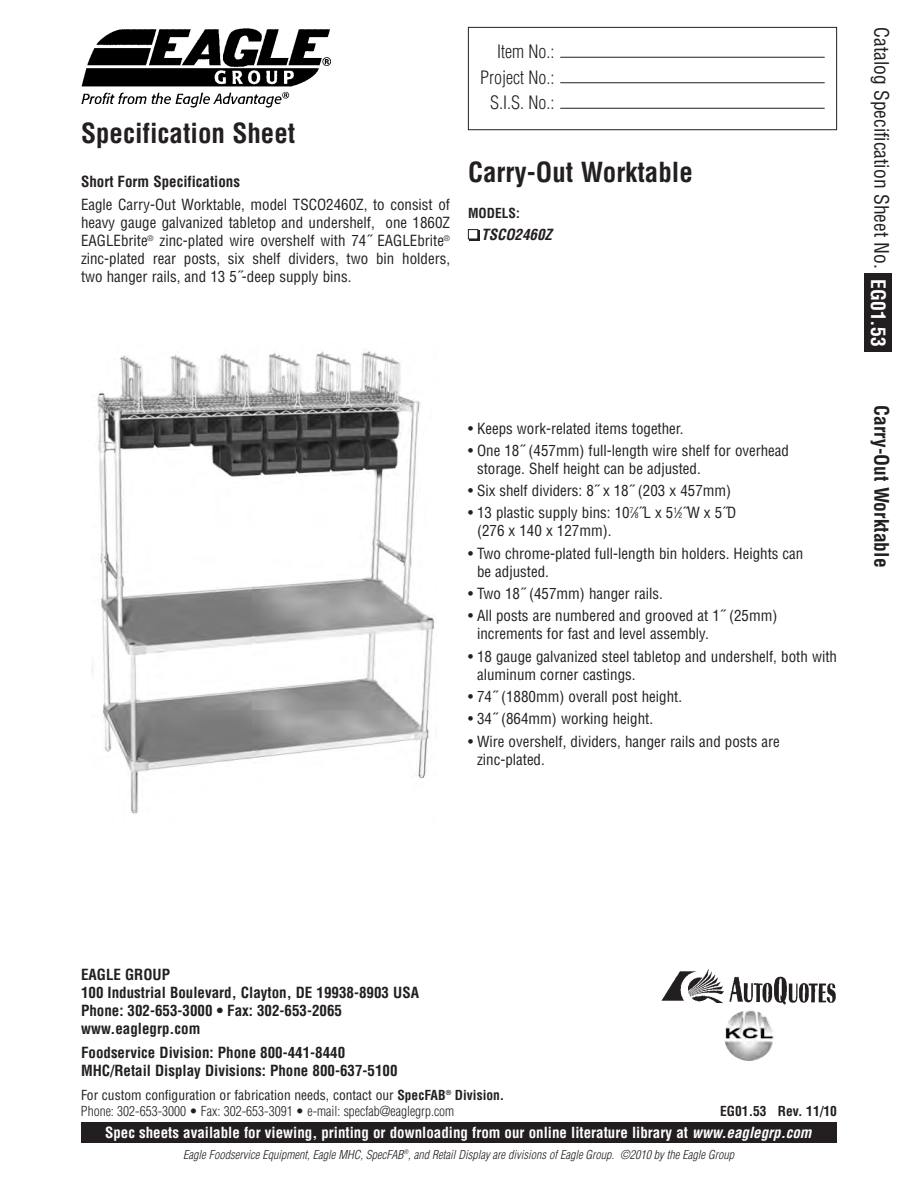
<style>
.page{position:relative;width:918px;height:1188px;background:#fff}
.page>*{position:absolute;margin:0;border:0;box-sizing:border-box;transform-origin:0 0}
.t1{font:700 condensed 27px "Helvetica";color:#231f20}
.t2{font:condensed 19.5px "Helvetica";color:#231f20}
.t3{font:700 condensed 19.5px "Helvetica";color:#231f20}
.t4{font:300 condensed 18px/25.5px "Helvetica";color:#231f20;text-align:right}
.t5{font:condensed 15px/18px "Helvetica";color:#231f20}
.t6{font:700 condensed 15px/18px "Helvetica";color:#231f20}
.t7{font:700 condensed 15px "Helvetica";color:#fff}
.t8{font:italic 700 condensed 15px "Helvetica";color:#231f20}
.t9{font:300 condensed 13.5px/16.2px "Helvetica";color:#231f20}
.t10{font:700 condensed 13.5px "Helvetica";color:#231f20}
.t11{font:italic 300 condensed 12px "Helvetica";color:#231f20}
.s1{font-size:7.5px}
.s2{font-weight:700;color:#fff}
.s3{font-weight:400}
.s4{font-weight:700}
.s5{font-style:italic}
</style>
<div class="page">
<div style="left:470px;top:231px;width:10px;height:10px;background:#231f20"></div>
<div style="left:468px;top:230px;width:10px;height:9px;background:#fff"></div>
<div style="left:468px;top:229px;width:10px;height:10px;border:1px solid #231f20"></div>
<div style="left:864px;top:274px;width:28px;height:78px;background:#231f20"></div>
<div style="left:468px;top:27px;width:369px;height:103px;border:1px solid #231f20"></div>
<hr style="left:560px;top:82px;width:265px;height:1px;background:#231f20">
<hr style="left:560px;top:57px;width:265px;height:1px;background:#231f20">
<hr style="left:560px;top:108px;width:265px;height:1px;background:#231f20">
<img style="left:81px;top:28px;width:250px;height:79px">
<div style="left:81px;top:1122px;width:756px;height:21px;background:#231f20"></div>
<svg style="left:724px;top:1010px;width:51px;height:51px"></svg>
<img style="left:724px;top:1011px;width:51px;height:49px;border-radius:50%">
<img style="left:662px;top:969px;width:174px;height:35px">
<img style="left:92px;top:351px;width:343px;height:463px">
<h1 class="t1" style="left:81px;top:117px;width:216px">Specification Sheet</h1>
<p class="t6" style="left:81px;top:172px;width:161px">Short Form Specifications</p>
<p class="t5" style="left:81px;top:195px;width:371px;text-align:justify">Eagle Carry-Out Worktable, model TSCO2460Z, to consist of heavy gauge galvanized tabletop and undershelf, one 1860Z EAGLEbrite<sup>®</sup> zinc-plated wire overshelf with 74˝ EAGLEbrite<sup>® </sup>zinc-plated rear posts, six shelf dividers, two bin holders, two hanger rails, and 13 5˝-deep supply bins.</p>
<p class="t4" style="left:480px;top:39px;width:76px">Item No.:<br>Project No.:<br>S.I.S. No.:</p>
<h1 class="t1" style="left:468px;top:156px;width:226px">Carry-Out Worktable</h1>
<p class="t10" style="left:468px;top:205px;width:53px">MODELS:</p>
<p class="t8" style="left:481px;top:226px;width:72px">TSCO2460Z</p>
<p class="t5" style="left:468px;top:419px;width:217px">• Keeps work-related items together.</p>
<p class="t5" style="left:477px;top:441px;width:314px;text-indent:-9px">• One 18˝ (457mm) full-length wire shelf for overhead storage. Shelf height can be adjusted.</p>
<p class="t5" style="left:468px;top:481px;width:265px">• Six shelf dividers: 8˝ x 18˝ (203 x 457mm)</p>
<p class="t5" style="left:477px;top:504px;width:261px;text-indent:-9px">• 13 plastic supply bins: 10<sup>7</sup>⁄<span class="s1">8</span>˝L x 5<sup>1</sup>⁄<span class="s1">2</span>˝W x 5˝D (276 x 140 x 127mm).</p>
<p class="t5" style="left:477px;top:544px;width:328px;text-indent:-9px">• Two chrome-plated full-length bin holders. Heights can be adjusted.</p>
<p class="t5" style="left:468px;top:584px;width:196px">• Two 18˝ (457mm) hanger rails.</p>
<p class="t5" style="left:477px;top:607px;width:302px;text-indent:-9px">• All posts are numbered and grooved at 1˝ (25mm) increments for fast and level assembly.</p>
<p class="t5" style="left:477px;top:647px;width:361px;text-indent:-9px">• 18 gauge galvanized steel tabletop and undershelf, both with aluminum corner castings.</p>
<p class="t5" style="left:468px;top:687px;width:216px">• 74˝ (1880mm) overall post height.</p>
<p class="t5" style="left:468px;top:710px;width:187px">• 34˝ (864mm) working height.</p>
<p class="t5" style="left:477px;top:732px;width:304px;text-indent:-9px">• Wire overshelf, dividers, hanger rails and posts are zinc-plated.</p>
<h2 class="t2" style="left:894px;top:27px;width:321px;rotate:90deg">Catalog Specification Sheet No. <span class="s2">EG01.53</span></h2>
<h2 class="t3" style="left:893px;top:405px;width:164px;rotate:90deg">Carry-Out Worktable</h2>
<p class="t6" style="left:81px;top:965px;width:340px">EAGLE GROUP<br>100 Industrial Boulevard, Clayton, DE 19938-8903 USA<br>Phone: 302-653-3000 • Fax: 302-653-2065 www.eaglegrp.com</p>
<p class="t6" style="left:81px;top:1044px;width:318px">Foodservice Division: Phone 800-441-8440<br>MHC/Retail Display Divisions: Phone 800-637-5100</p>
<p class="t9" style="left:81px;top:1087px;width:425px"><span class="s3">For custom configuration or fabrication needs, contact our</span> <span class="s4">SpecFAB</span><sup>®</sup> <span class="s4">Division.<br></span>Phone: 302-653-3000 • Fax: 302-653-3091 • e-mail: specfab@eaglegrp.com</p>
<p class="t10" style="left:720px;top:1103px;width:118px">EG01.53 Rev. 11/10</p>
<p class="t7" style="left:105px;top:1123px;width:708px">Spec sheets available for viewing, printing or downloading from our online literature library at <span class="s5">www.eaglegrp.com</span></p>
<p class="t11" style="left:183px;top:1147px;width:552px">Eagle Foodservice Equipment, Eagle MHC, SpecFAB<sup>®</sup>, and Retail Display are divisions of Eagle Group. ©2010 by the Eagle Group</p>
</div>
